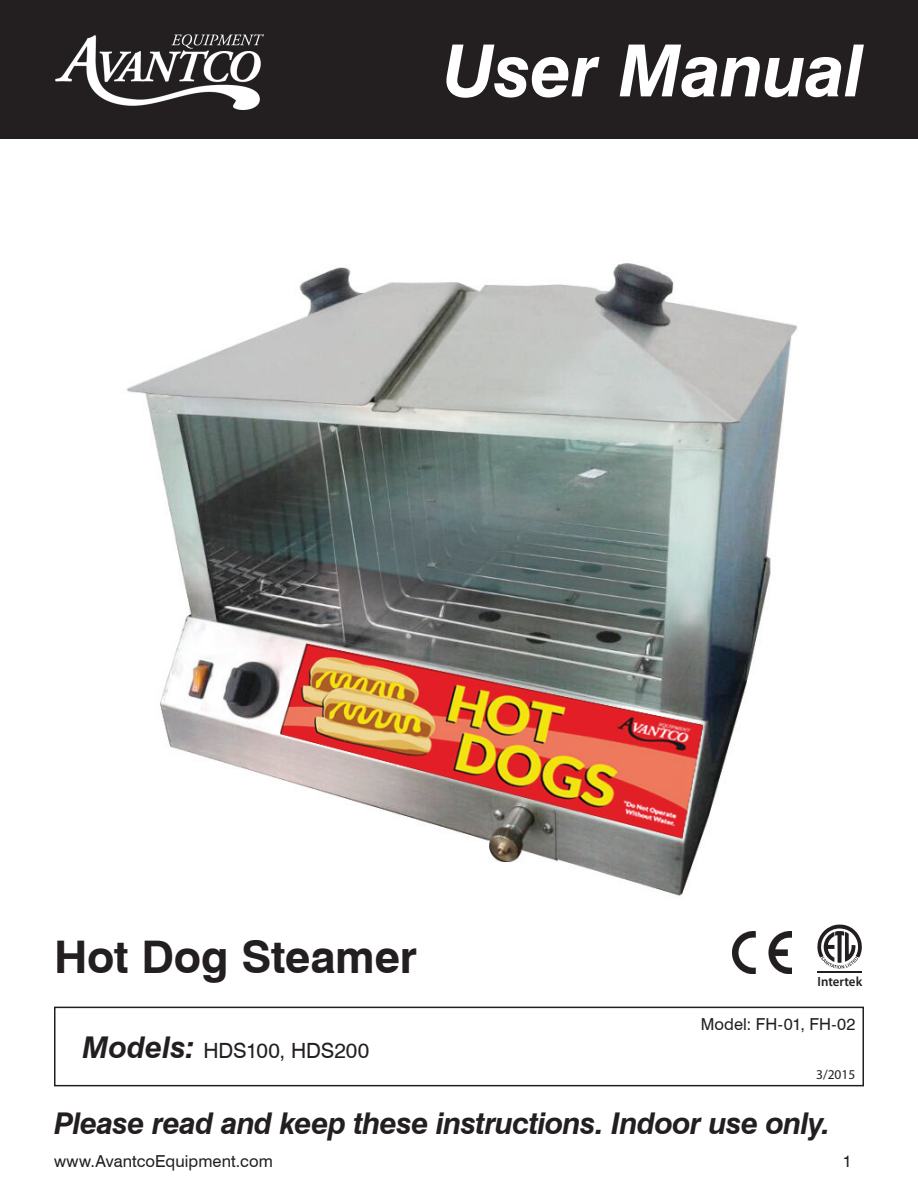
<style>
.page{position:relative;width:918px;height:1188px;background:#fff}
.page>*{position:absolute;margin:0;border:0;box-sizing:border-box;transform-origin:0 0}
.t1{font:italic 700 72px "Swiss 721 BT";letter-spacing:-.01em;color:#fff}
.t2{font:700 45px "Swiss 721 BT";letter-spacing:-.005em;color:#231f20}
.t3{font:italic 700 30px "Swiss 721 BT";letter-spacing:-.025em;color:#231f20}
.t4{font:21px "Swiss 721 BT";letter-spacing:-.005em;color:#231f20}
.t5{font:16.5px "Swiss 721 BT";letter-spacing:.005em;color:#231f20}
.t6{font:13.5px "Myriad Pro";color:#231f20}
.t7{font:600 13.35px "Myriad Pro";color:#231f20}
.s1{font-weight:700;font-style:italic;font-size:30px}
</style>
<div class="page">
<div style="left:54px;top:1007px;width:810px;height:79px;border:2px solid #231f20"></div>
<img style="left:732px;top:931px;width:59px;height:42px">
<svg style="left:817px;top:924px;width:45px;height:45px"></svg>
<hr style="left:818px;top:972px;width:44px;height:1px;background:#231f20">
<div style="left:0;top:0;width:918px;height:138px;background:#231f20"></div>
<img style="left:126px;top:263px;width:672px;height:633px">
<h1 class="t1" style="left:442px;top:27px;width:423px">User Manual</h1>
<h2 class="t2" style="left:54px;top:930px;width:365px">Hot Dog Steamer</h2>
<p class="t4" style="left:82px;top:1038px;width:288px"><span class="s1">Models:</span> HDS100, HDS200</p>
<p class="t7" style="left:818px;top:973px;width:46px">Intertek</p>
<p class="t5" style="left:701px;top:1014px;width:156px">Model: FH-01, FH-02</p>
<p class="t6" style="left:816px;top:1066px;width:41px">3/2015</p>
<p class="t3" style="left:54px;top:1105px;width:778px">Please read and keep these instructions. Indoor use only.</p>
<p class="t5" style="left:54px;top:1151px;width:220px">www.AvantcoEquipment.com</p>
<p class="t5" style="left:843px;top:1151px;width:11px">1</p>
</div>
